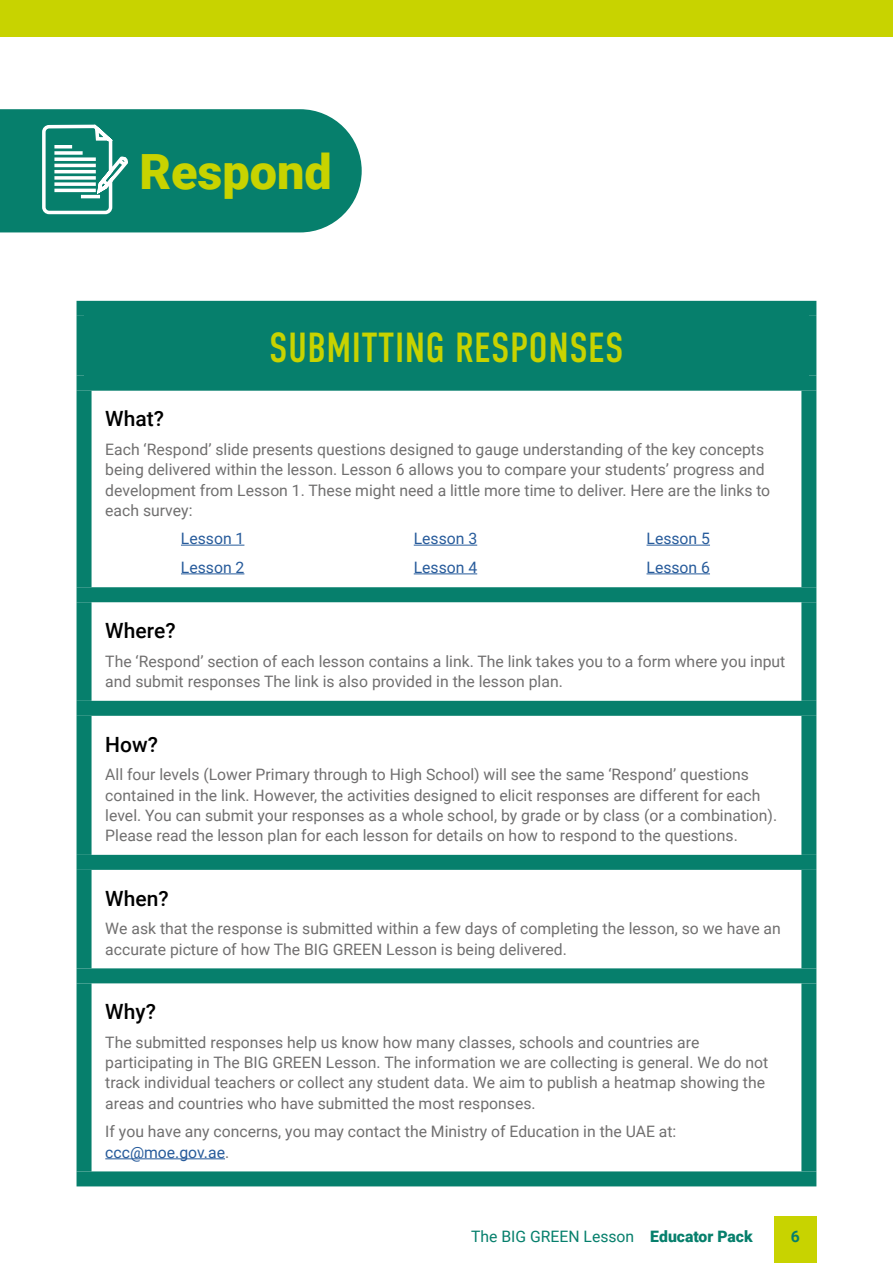
<style>
.page{position:relative;width:893px;height:1263px;background:#fff}
.page>*{position:absolute;margin:0;border:0;box-sizing:border-box;transform-origin:0 0}
.t1{font:900 48.6px "Roboto";color:#c8d300}
.t2{font:42px "DIN Condensed";letter-spacing:.01em;color:#c8d300}
.t3{font:500 21px "Roboto";color:#000}
.t4{font:15.75px/20.2px "Roboto";color:#706f6f}
.t5{font:15.75px/28.8px "Roboto";color:#275b9b}
.t6{font:15.75px "Roboto";color:#067f6c}
.t7{font:700 15.75px "Roboto";color:#067f6c}
.s1{color:#275b9b}
.s2{font-weight:900}
</style>
<div class="page">
<div style="left:84px;top:308px;width:725px;height:75px;background:#067f6c"></div>
<svg style="left:92px;top:544px;width:709px;height:616px"></svg>
<div style="left:77px;top:391px;width:15px;height:196px;background:#067f6c"></div>
<div style="left:801px;top:391px;width:15px;height:196px;background:#067f6c"></div>
<div style="left:77px;top:602px;width:15px;height:99px;background:#067f6c"></div>
<div style="left:801px;top:602px;width:15px;height:99px;background:#067f6c"></div>
<div style="left:77px;top:716px;width:15px;height:139px;background:#067f6c"></div>
<div style="left:801px;top:716px;width:15px;height:139px;background:#067f6c"></div>
<div style="left:77px;top:870px;width:15px;height:98px;background:#067f6c"></div>
<div style="left:801px;top:870px;width:15px;height:98px;background:#067f6c"></div>
<div style="left:77px;top:983px;width:15px;height:188px;background:#067f6c"></div>
<div style="left:801px;top:983px;width:15px;height:188px;background:#067f6c"></div>
<div style="left:77px;top:301px;width:739px;height:15px;background:#067f6c"></div>
<div style="left:77px;top:316px;width:15px;height:60px;background:#067f6c"></div>
<div style="left:801px;top:316px;width:15px;height:60px;background:#067f6c"></div>
<div style="left:77px;top:376px;width:739px;height:15px;background:#067f6c"></div>
<div style="left:77px;top:587px;width:739px;height:15px;background:#067f6c"></div>
<div style="left:77px;top:701px;width:739px;height:15px;background:#067f6c"></div>
<div style="left:77px;top:855px;width:739px;height:15px;background:#067f6c"></div>
<div style="left:77px;top:968px;width:739px;height:15px;background:#067f6c"></div>
<div style="left:77px;top:1171px;width:739px;height:15px;background:#067f6c"></div>
<hr style="left:181px;top:545px;width:63px;height:1px;background:#275b9b">
<hr style="left:181px;top:573px;width:63px;height:1px;background:#275b9b">
<hr style="left:414px;top:545px;width:63px;height:1px;background:#275b9b">
<hr style="left:414px;top:573px;width:63px;height:1px;background:#275b9b">
<hr style="left:646px;top:545px;width:64px;height:1px;background:#275b9b">
<hr style="left:646px;top:573px;width:64px;height:1px;background:#275b9b">
<hr style="left:105px;top:1158px;width:120px;height:1px;background:#275b9b">
<svg style="left:0;top:109px;width:362px;height:123px"></svg>
<div style="left:774px;top:1217px;width:42px;height:46px;background:#c8d300"></div>
<div style="left:0;top:0;width:893px;height:37px;background:#c8d300"></div>
<h1 class="t1" style="left:139px;top:137px;width:194px">Respond</h1>
<h2 class="t2" style="left:269px;top:324px;width:356px">SUBMITTING RESPONSES</h2>
<h3 class="t3" style="left:105px;top:404px;width:60px">What?</h3>
<p class="t4" style="left:105px;top:439px;width:666px">Each ‘Respond’ slide presents questions designed to gauge understanding of the key concepts being delivered within the lesson. Lesson 6 allows you to compare your students’ progress and development from Lesson 1. These might need a little more time to deliver. Here are the links to each survey:</p>
<p class="t5" style="left:181px;top:523px;width:65px">Lesson 1<br>Lesson 2</p>
<p class="t5" style="left:414px;top:523px;width:65px">Lesson 3<br>Lesson 4</p>
<p class="t5" style="left:646px;top:523px;width:65px">Lesson 5<br>Lesson 6</p>
<h3 class="t3" style="left:105px;top:616px;width:72px">Where?</h3>
<p class="t4" style="left:105px;top:650px;width:682px">The ‘Respond’ section of each lesson contains a link. The link takes you to a form where you input and submit responses The link is also provided in the lesson plan.</p>
<h3 class="t3" style="left:105px;top:729px;width:54px">How?</h3>
<p class="t4" style="left:105px;top:764px;width:673px">All four levels (Lower Primary through to High School) will see the same ‘Respond’ questions contained in the link. However, the activities designed to elicit responses are different for each level. You can submit your responses as a whole school, by grade or by class (or a combination).<br>Please read the lesson plan for each lesson for details on how to respond to the questions.</p>
<h3 class="t3" style="left:105px;top:883px;width:65px">When?</h3>
<p class="t4" style="left:105px;top:918px;width:677px">We ask that the response is submitted within a few days of completing the lesson, so we have an accurate picture of how The BIG GREEN Lesson is being delivered.</p>
<h3 class="t3" style="left:105px;top:997px;width:52px">Why?</h3>
<p class="t4" style="left:105px;top:1031px;width:664px">The submitted responses help us know how many classes, schools and countries are participating in The BIG GREEN Lesson. The information we are collecting is general. We do not track individual teachers or collect any student data. We aim to publish a heatmap showing the areas and countries who have submitted the most responses.</p>
<p class="t4" style="left:105px;top:1121px;width:573px">If you have any concerns, you may contact the Ministry of Education in the UAE at: <span class="s1">ccc@moe.gov.ae</span>.</p>
<p class="t6" style="left:471px;top:1225px;width:283px">The BIG GREEN Lesson <span class="s2">Educator Pack</span></p>
<p class="t7" style="left:791px;top:1225px;width:11px">6</p>
</div>
